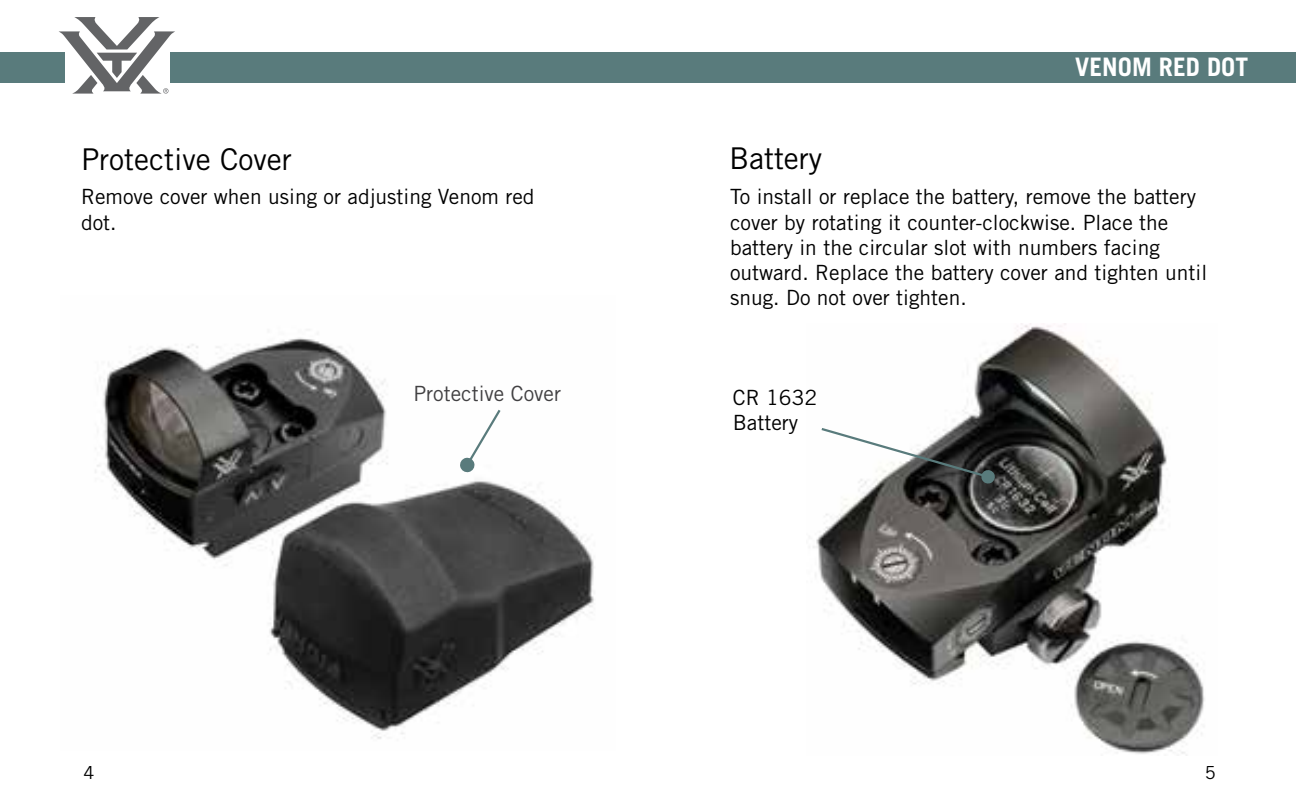
<style>
.page{position:relative;width:1296px;height:810px;background:#fff}
.page>*{position:absolute;margin:0;border:0;box-sizing:border-box;transform-origin:0 0}
.t1{font:30px "Trade Gothic LT Std";color:#000}
.t2{font:700 25.5px "Trade Gothic LT Std";color:#fff}
.t3{font:21px/25.2px "Trade Gothic LT Std";color:#000}
.t4{font:21px "Trade Gothic LT Std";color:#414042}
.t5{font:18px "Trade Gothic LT Std";color:#000}
</style>
<div class="page">
<div style="left:170px;top:52px;width:1126px;height:30px;background:#597b7c"></div>
<div style="left:0;top:52px;width:65px;height:30px;background:#597b7c"></div>
<img style="left:95px;top:337px;width:499px;height:402px">
<img style="left:813px;top:323px;width:392px;height:431px">
<svg style="left:465px;top:407px;width:38px;height:60px"></svg>
<svg style="left:459px;top:457px;width:16px;height:16px"></svg>
<svg style="left:819px;top:426px;width:177px;height:58px"></svg>
<svg style="left:59px;top:17px;width:116px;height:77px"></svg>
<h1 class="t1" style="left:81px;top:141px;width:212px">Protective Cover</h1>
<p class="t3" style="left:81px;top:184px;width:455px">Remove cover when using or adjusting Venom red dot.</p>
<p class="t4" style="left:413px;top:380px;width:149px">Protective Cover</p>
<p class="t2" style="left:1075px;top:51px;width:174px">VENOM RED DOT</p>
<h1 class="t1" style="left:729px;top:140px;width:95px">Battery</h1>
<p class="t3" style="left:730px;top:184px;width:479px">To install or replace the battery, remove the battery cover by rotating it counter-clockwise. Place the battery in the circular slot with numbers facing outward. Replace the battery cover and tighten until snug. Do not over tighten.</p>
<p class="t3" style="left:733px;top:385px;width:86px">CR 1632<br>Battery</p>
<p class="t5" style="left:84px;top:761px;width:12px">4</p>
<p class="t5" style="left:1205px;top:761px;width:12px">5</p>
</div>
